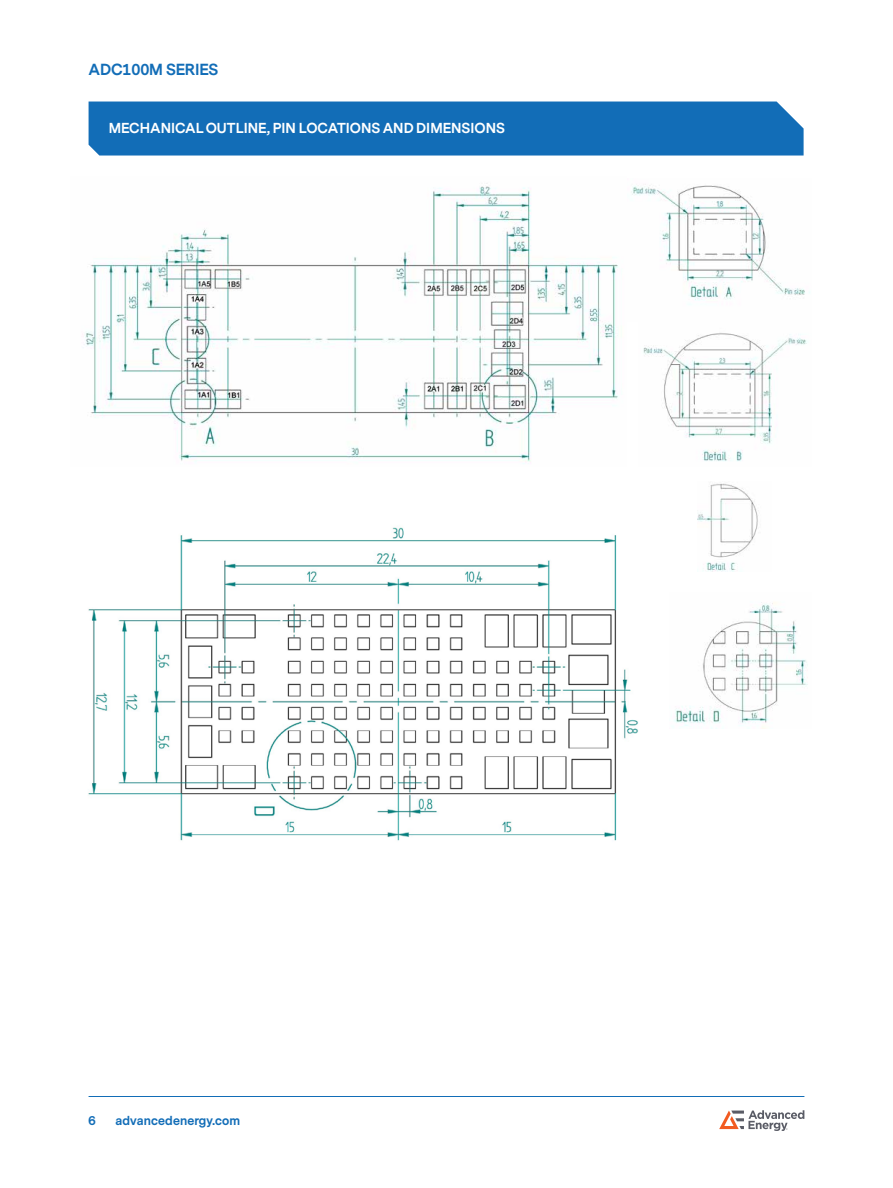
<style>
.page{position:relative;width:893px;height:1188px;background:#fff}
.page>*{position:absolute;margin:0;border:0;box-sizing:border-box;transform-origin:0 0}
.t1{font:700 15px "Messina Sans";letter-spacing:-.01em;color:#126db7}
.t2{font:700 13.5px "Messina Sans";color:#fff}
.t3{font:700 12px "Messina Sans";letter-spacing:.01em;color:#126db7}
</style>
<div class="page">
<hr style="left:89px;top:1096px;width:715px;height:1px;background:#126db7">
<svg style="left:719px;top:1110px;width:85px;height:21px"></svg>
<div style="left:89px;top:102px;width:715px;height:54px;background:#126db7"></div>
<img style="left:631px;top:184px;width:179px;height:121px">
<img style="left:643px;top:333px;width:164px;height:128px">
<img style="left:698px;top:483px;width:60px;height:89px">
<img style="left:88px;top:527px;width:550px;height:314px">
<img style="left:674px;top:602px;width:134px;height:127px">
<img style="left:85px;top:186px;width:533px;height:278px">
<p class="t1" style="left:89px;top:59px;width:131px">ADC100M SERIES</p>
<p class="t2" style="left:109px;top:119px;width:398px">MECHANICAL OUTLINE, PIN LOCATIONS AND DIMENSIONS</p>
<p class="t3" style="left:89px;top:1113px;width:9px">6</p>
<p class="t3" style="left:116px;top:1113px;width:126px">advancedenergy.com</p>
</div>
